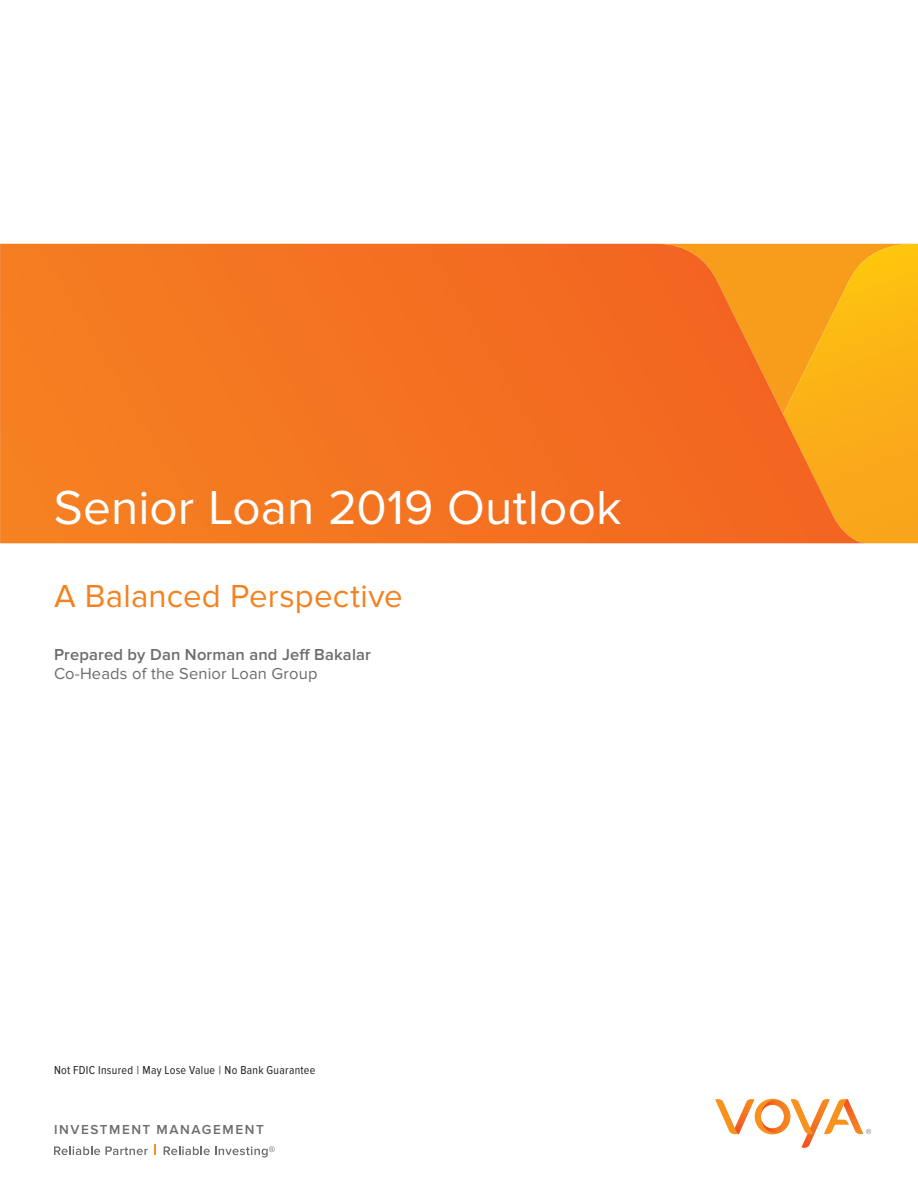
<style>
.page{position:relative;width:918px;height:1188px;background:#fff}
.page>*{position:absolute;margin:0;border:0;box-sizing:border-box;transform-origin:0 0}
.t1{font:49.5px "Proxima Nova";letter-spacing:.005em;color:#fff}
.t2{font:33px "Proxima Nova";letter-spacing:.005em;color:#f58220}
.t3{font:600 16.5px "Proxima Nova";letter-spacing:.01em;color:#6c6d70}
.t4{font:16.5px "Proxima Nova";letter-spacing:.01em;color:#6c6d70}
.t5{font:600 13.5px "Proxima Nova";letter-spacing:.115em;color:#6c6d70}
.t6{font:12px "Proxima Nova Cond";letter-spacing:.025em;color:#231f20}
</style>
<div class="page">
<svg style="left:715px;top:1098px;width:156px;height:50px"></svg>
<svg style="left:54px;top:1146px;width:94px;height:9px"></svg>
<svg style="left:164px;top:1146px;width:111px;height:11px"></svg>
<svg style="left:865px;top:244px;width:53px;height:299px;background:#fab017"></svg>
<svg style="left:0;top:244px;width:865px;height:299px;background:#f47820"></svg>
<h1 class="t1" style="left:54px;top:479px;width:569px">Senior Loan 2019 Outlook</h1>
<h2 class="t2" style="left:54px;top:577px;width:350px">A Balanced Perspective</h2>
<h3 class="t3" style="left:54px;top:645px;width:318px">Prepared by Dan Norman and Jeff Bakalar</h3>
<h3 class="t4" style="left:54px;top:664px;width:265px">Co-Heads of the Senior Loan Group</h3>
<p class="t6" style="left:54px;top:1064px;width:263px">Not FDIC Insured | May Lose Value | No Bank Guarantee</p>
<p class="t5" style="left:54px;top:1121px;width:211px">INVESTMENT MANAGEMENT</p>
</div>
